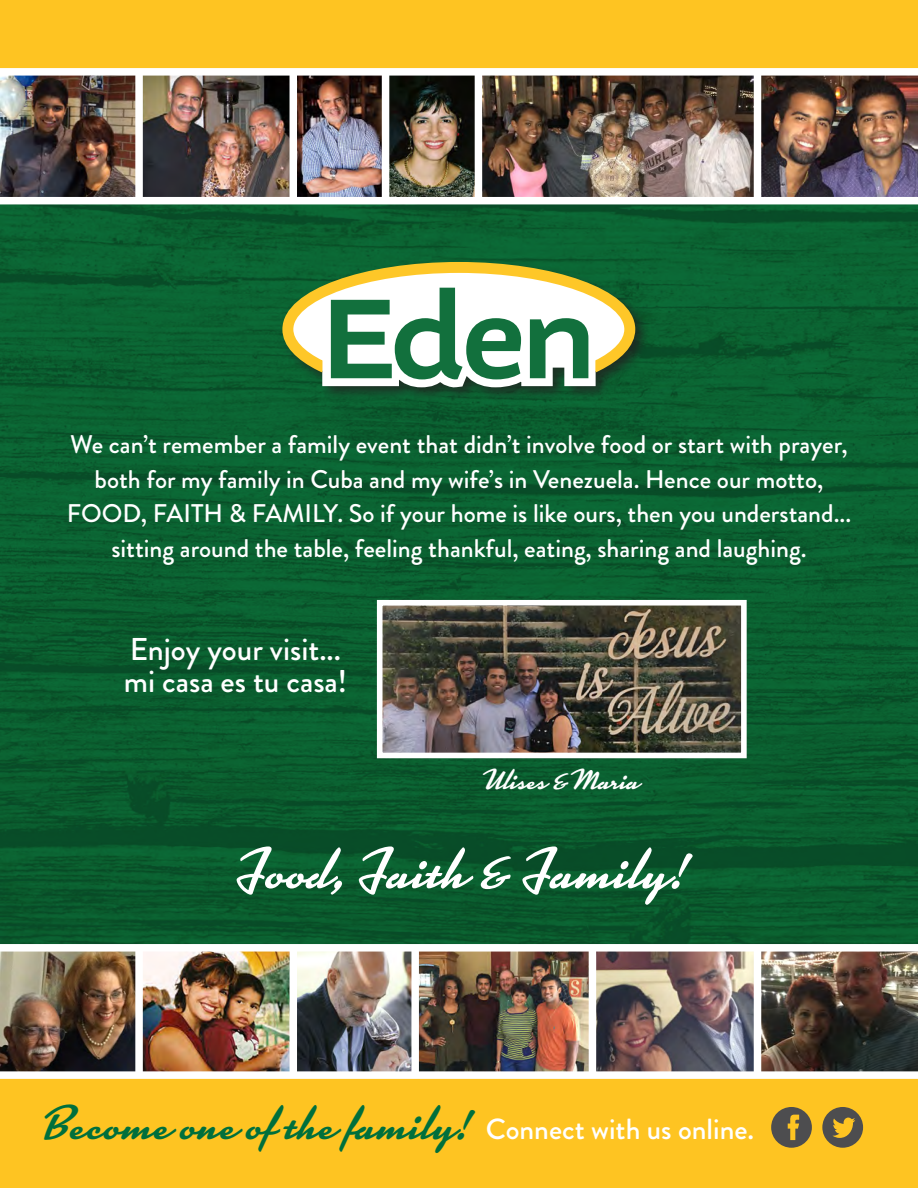
<style>
.page{position:relative;width:918px;height:1188px;background:#fff}
.page>*{position:absolute;margin:0;border:0;box-sizing:border-box;transform-origin:0 0}
.t1{font:57px "Kinescope";color:#fff}
.t2{font:47.85px "Kinescope";color:#006f3c}
.t3{font:500 31.5px "Brandon Grotesque";color:#fff}
.t4{font:28.5px "Kinescope";color:#fff}
.t5{font:500 25.5px/34.5px "Brandon Grotesque";color:#fff;text-align:center}
.s1{font-family:"Brandon Grotesque";font-weight:500;font-size:29.1px;color:#fff}
</style>
<div class="page">
<img style="left:0;top:204px;width:918px;height:740px">
<div style="left:0;top:0;width:918px;height:72px;background:#fec422"></div>
<div style="left:0;top:1075px;width:918px;height:113px;background:#fec422"></div>
<img style="left:297px;top:952px;width:457px;height:119px">
<img style="left:761px;top:952px;width:157px;height:119px">
<img style="left:0;top:952px;width:135px;height:119px">
<img style="left:143px;top:952px;width:147px;height:119px">
<div style="left:411px;top:946px;width:8px;height:129px;background:#fff"></div>
<div style="left:589px;top:946px;width:7px;height:129px;background:#fff"></div>
<div style="left:279px;top:258px;width:372px;height:145px;background:#231f20;opacity:.75"></div>
<svg style="left:282px;top:262px;width:353px;height:125px"></svg>
<div style="left:0;top:1071px;width:918px;height:8px;background:#fff"></div>
<svg style="left:771px;top:1107px;width:41px;height:41px"></svg>
<svg style="left:822px;top:1107px;width:41px;height:41px"></svg>
<img style="left:384px;top:607px;width:356px;height:144px">
<div style="left:377px;top:600px;width:370px;height:158px;border:6px solid #fff"></div>
<img style="left:297px;top:76px;width:457px;height:121px">
<img style="left:761px;top:76px;width:157px;height:121px">
<img style="left:0;top:76px;width:290px;height:121px">
<div style="left:135px;top:71px;width:8px;height:130px;background:#fff"></div>
<div style="left:382px;top:71px;width:7px;height:130px;background:#fff"></div>
<div style="left:475px;top:71px;width:7px;height:130px;background:#fff"></div>
<div style="left:0;top:68px;width:918px;height:8px;background:#fff"></div>
<p class="t5" style="left:67px;top:427px;width:786px">We can’t remember a family event that didn’t involve food or start with prayer, both for my family in Cuba and my wife’s in Venezuela. Hence our motto, FOOD, FAITH &amp; FAMILY. So if your home is like ours, then you understand... sitting around the table, feeling thankful, eating, sharing and laughing.</p>
<p class="t3" style="left:130px;top:628px;width:213px">Enjoy your visit...</p>
<p class="t3" style="left:124px;top:660px;width:225px">mi casa es tu casa!</p>
<p class="t4" style="left:485px;top:762px;width:156px">Ulises &amp; Maria</p>
<p class="t1" style="left:235px;top:835px;width:450px">Food, Faith &amp; Family!</p>
<p class="t2" style="left:43px;top:1094px;width:713px">Become one of the family! <span class="s1">Connect with us online.</span></p>
</div>
